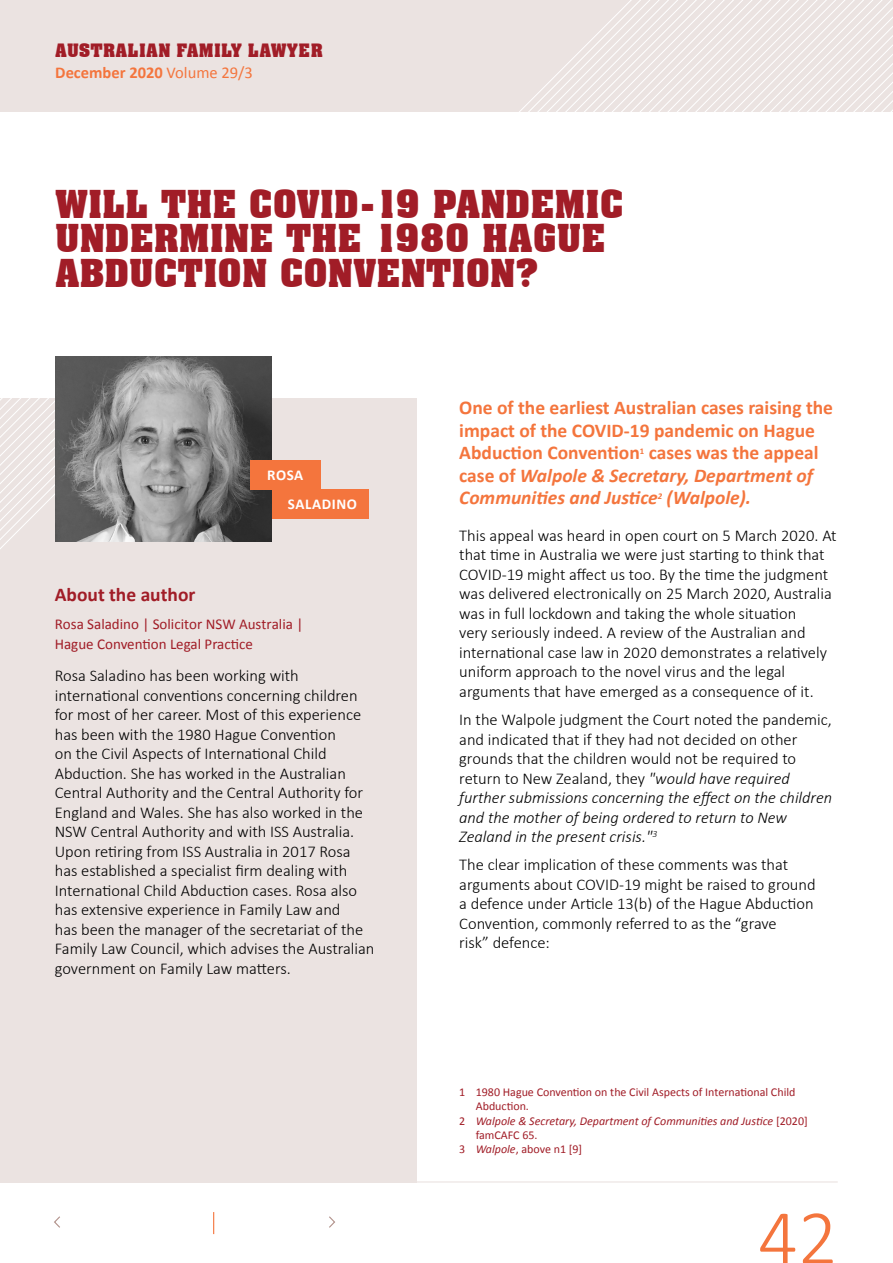
<style>
.page{position:relative;width:893px;height:1263px;background:#fff}
.page>*{position:absolute;margin:0;border:0;box-sizing:border-box;transform-origin:0 0}
.t1{font:300 78.6px "Calibri";color:#f4753d}
.t2{font:700 37.5px/34.5px "Aachen BT";color:#a11d27}
.t3{font:700 19.5px/22.5px "Calibri";color:#f4753d}
.t4{font:italic 700 19.5px/22.5px "Calibri";color:#f4753d}
.t5{font:700 19.5px "Calibri";color:#a11d27}
.t6{font:700 18px "Aachen BT";letter-spacing:.02em;color:#a11d27}
.t7{font:300 16.5px/19.5px "Calibri";color:#000}
.t8{font:700 16.5px "Calibri";color:#f4753d}
.t9{font:15px/19.5px "Calibri";color:#a11d27}
.t10{font:700 15px "Calibri";letter-spacing:.04em;color:#fff}
.t11{font:12px "Calibri";color:#a11d27}
.t12{font:italic 12px "Calibri";color:#a11d27}
.t13{font:700 8.7px "Calibri";color:#f4753d}
.t14{font:italic 700 8.7px "Calibri";color:#f4753d}
.s1{font-weight:400}
.s2{font-style:normal}
.s3{font-style:italic}
</style>
<div class="page">
<hr style="left:56px;top:1181px;width:782px;height:1px;background:#ebe3e1">
<div style="left:0;top:0;width:893px;height:111px;background:#ebe3e1"></div>
<svg style="left:520px;top:0;width:306px;height:111px"></svg>
<div style="left:0;top:398px;width:417px;height:785px;background:#ebe3e1"></div>
<svg style="left:0;top:398px;width:55px;height:151px"></svg>
<div style="left:271px;top:489px;width:98px;height:30px;background:#f4753d"></div>
<img style="left:55px;top:356px;width:217px;height:186px">
<div style="left:250px;top:460px;width:71px;height:30px;background:#f4753d"></div>
<svg style="left:213px;top:1212px;width:1px;height:22px"></svg>
<svg style="left:329px;top:1216px;width:6px;height:12px"></svg>
<svg style="left:54px;top:1216px;width:6px;height:12px"></svg>
<p class="t6" style="left:55px;top:39px;width:269px">AUSTRALIAN FAMILY LAWYER</p>
<p class="t8" style="left:55px;top:61px;width:199px">December 2020 <span class="s1">Volume 29/3</span></p>
<h2 class="t2" style="left:55px;top:186px;width:570px">WILL THE COVID-19 PANDEMIC<br>UNDERMINE THE 1980 HAGUE<br>ABDUCTION CONVENTION?</h2>
<p class="t10" style="left:267px;top:464px;width:38px">ROSA</p>
<p class="t10" style="left:288px;top:493px;width:71px">SALADINO</p>
<p class="t5" style="left:55px;top:581px;width:142px">About the author</p>
<p class="t9" style="left:55px;top:614px;width:250px">Rosa Saladino | Solicitor NSW Australia |<br>Hague Convention Legal Practice</p>
<p class="t7" style="left:55px;top:666px;width:321px">Rosa Saladino has been working with international conventions concerning children for most of her career. Most of this experience has been with the 1980 Hague Convention<br>on the Civil Aspects of International Child Abduction. She has worked in the Australian Central Authority and the Central Authority for England and Wales. She has also worked in the NSW Central Authority and with ISS Australia.<br>Upon retiring from ISS Australia in 2017 Rosa has established a specialist firm dealing with International Child Abduction cases. Rosa also has extensive experience in Family Law and<br>has been the manager of the secretariat of the Family Law Council, which advises the Australian government on Family Law matters.</p>
<p class="t3" style="left:459px;top:396px;width:375px">One of the earliest Australian cases raising the impact of the COVID-19 pandemic on Hague<br>Abduction Convention</p>
<p class="t4" style="left:459px;top:441px;width:361px;text-indent:189px"><span class="s2">cases was the appeal case of</span> Walpole &amp; Secretary, Department of<br>Communities and Justice</p>
<p class="t13" style="left:640px;top:445px;width:6px">1</p>
<p class="t14" style="left:658px;top:491px;width:6px">2</p>
<p class="t4" style="left:667px;top:486px;width:86px">(Walpole).</p>
<p class="t7" style="left:459px;top:525px;width:379px">This appeal was heard in open court on 5 March 2020. At that time in Australia we were just starting to think that COVID-19 might affect us too. By the time the judgment was delivered electronically on 25 March 2020, Australia was in full lockdown and taking the whole situation<br>very seriously indeed. A review of the Australian and international case law in 2020 demonstrates a relatively uniform approach to the novel virus and the legal arguments that have emerged as a consequence of it.</p>
<p class="t7" style="left:459px;top:710px;width:375px">In the Walpole judgment the Court noted the pandemic, and indicated that if they had not decided on other grounds that the children would not be required to return to New Zealand, they <span class="s3">"would have required further submissions concerning the effect on the children and the mother of being ordered to return to New Zealand in the present crisis."</span><sup>3</sup></p>
<p class="t7" style="left:459px;top:855px;width:358px">The clear implication of these comments was that arguments about COVID-19 might be raised to ground a defence under Article 13(b) of the Hague Abduction Convention, commonly referred to as the “grave<br>risk” defence:</p>
<p class="t11" style="left:459px;top:1084px;width:338px">1 1980 Hague Convention on the Civil Aspects of International Child</p>
<p class="t11" style="left:476px;top:1099px;width:55px">Abduction.</p>
<p class="t12" style="left:459px;top:1113px;width:350px"><span class="s2">2</span> Walpole &amp; Secretary, Department of Communities and Justice <span class="s2">[2020]</span></p>
<p class="t11" style="left:476px;top:1128px;width:63px">famCAFC 65.</p>
<p class="t11" style="left:459px;top:1142px;width:125px">3 <span class="s3">Walpole</span>, above n1 [9]</p>
<h1 class="t1" style="left:758px;top:1189px;width:81px">42</h1>
</div>
